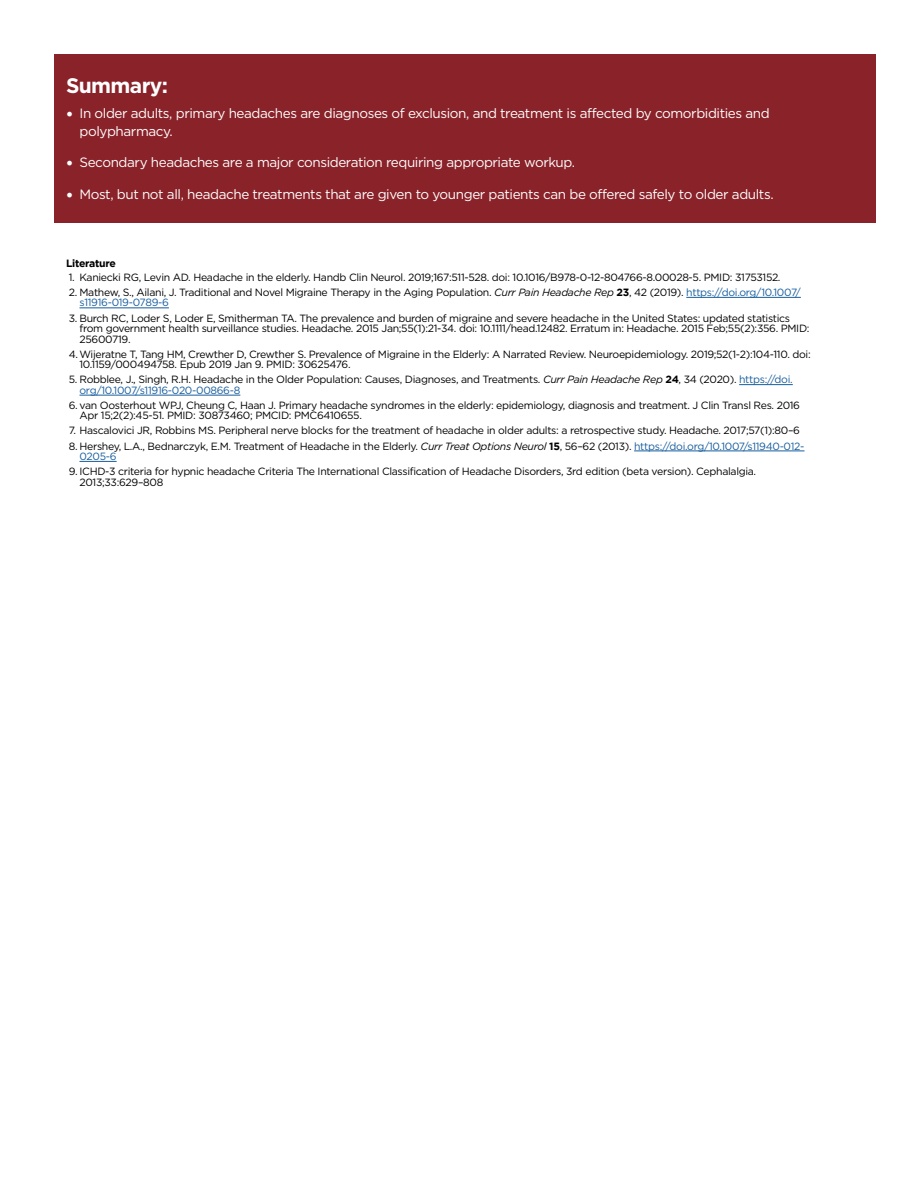
<style>
.page{position:relative;width:918px;height:1188px;background:#fff}
.page>*{position:absolute;margin:0;border:0;box-sizing:border-box;transform-origin:0 0}
.Body_Copy{font:700 21px "Gotham";letter-spacing:-.03em;color:#fff}
.t1{font:13.5px/18px "Gotham";letter-spacing:-.03em;color:#fff}
.t2{font:10.5px/10.5px "Gotham";letter-spacing:-.03em;color:#000}
.t3{font:700 10.5px "Gotham";letter-spacing:-.03em;color:#000}
.s1{font-family:"Minion Pro";font-size:18px}
.s2{font-style:italic}
.s3{font-weight:700}
.s4{color:#175d9e}
</style>
<div class="page">
<hr style="left:686px;top:297px;width:115px;height:1px;background:#175d9e">
<hr style="left:80px;top:308px;width:89px;height:1px;background:#175d9e">
<hr style="left:739px;top:384px;width:54px;height:1px;background:#175d9e">
<hr style="left:80px;top:395px;width:160px;height:1px;background:#175d9e">
<hr style="left:634px;top:451px;width:171px;height:1px;background:#175d9e">
<hr style="left:80px;top:461px;width:37px;height:1px;background:#175d9e">
<div style="left:54px;top:54px;width:822px;height:168px;background:#8a2229"></div>
<p class="Body_Copy" style="left:66px;top:73px;width:104px">Summary:</p>
<p class="t1" style="left:80px;top:104px;width:692px;text-indent:-14px"><span class="s1">•</span> In older adults, primary headaches are diagnoses of exclusion, and treatment is affected by comorbidities and polypharmacy.</p>
<p class="t1" style="left:66px;top:153px;width:511px"><span class="s1">•</span> Secondary headaches are a major consideration requiring appropriate workup.</p>
<p class="t1" style="left:66px;top:185px;width:709px"><span class="s1">•</span> Most, but not all, headache treatments that are given to younger patients can be offered safely to older adults.</p>
<p class="t3" style="left:66px;top:257px;width:51px">Literature</p>
<p class="t2" style="left:69px;top:272px;width:713px">1. Kaniecki RG, Levin AD. Headache in the elderly. Handb Clin Neurol. 2019;167:511-528. doi: 10.1016/B978-0-12-804766-8.00028-5. PMID: 31753152.</p>
<p class="t2" style="left:80px;top:287px;width:723px;text-indent:-11px">2. Mathew, S., Ailani, J. Traditional and Novel Migraine Therapy in the Aging Population. <span class="s2">Curr Pain Headache Rep</span> <span class="s3">23</span>, 42 (2019). <span class="s4">https://doi.org/10.1007/ s11916-019-0789-6</span></p>
<p class="t2" style="left:80px;top:312px;width:732px;text-indent:-11px">3. Burch RC, Loder S, Loder E, Smitherman TA. The prevalence and burden of migraine and severe headache in the United States: updated statistics from government health surveillance studies. Headache. 2015 Jan;55(1):21-34. doi: 10.1111/head.12482. Erratum in: Headache. 2015 Feb;55(2):356. PMID:<br>25600719.</p>
<p class="t2" style="left:80px;top:348px;width:733px;text-indent:-11px">4. Wijeratne T, Tang HM, Crewther D, Crewther S. Prevalence of Migraine in the Elderly: A Narrated Review. Neuroepidemiology. 2019;52(1-2):104-110. doi:<br>10.1159/000494758. Epub 2019 Jan 9. PMID: 30625476.</p>
<p class="t2" style="left:80px;top:374px;width:715px;text-indent:-11px">5. Robblee, J., Singh, R.H. Headache in the Older Population: Causes, Diagnoses, and Treatments. <span class="s2">Curr Pain Headache Rep</span> <span class="s3">24</span>, 34 (2020). <span class="s4">https://doi. org/10.1007/s11916-020-00866-8</span></p>
<p class="t2" style="left:80px;top:400px;width:722px;text-indent:-11px">6. van Oosterhout WPJ, Cheung C, Haan J. Primary headache syndromes in the elderly: epidemiology, diagnosis and treatment. J Clin Transl Res. 2016<br>Apr 15;2(2):45-51. PMID: 30873460; PMCID: PMC6410655.</p>
<p class="t2" style="left:69px;top:425px;width:733px">7. Hascalovici JR, Robbins MS. Peripheral nerve blocks for the treatment of headache in older adults: a retrospective study. Headache. 2017;57(1):80–6</p>
<p class="t2" style="left:80px;top:440px;width:727px;text-indent:-11px">8. Hershey, L.A., Bednarczyk, E.M. Treatment of Headache in the Elderly. <span class="s2">Curr Treat Options Neurol</span> <span class="s3">15</span>, 56–62 (2013). <span class="s4">https://doi.org/10.1007/s11940-012-<br>0205-6</span></p>
<p class="t2" style="left:80px;top:466px;width:678px;text-indent:-11px">9. ICHD-3 criteria for hypnic headache Criteria The International Classification of Headache Disorders, 3rd edition (beta version). Cephalalgia.<br>2013;33:629–808</p>
</div>
